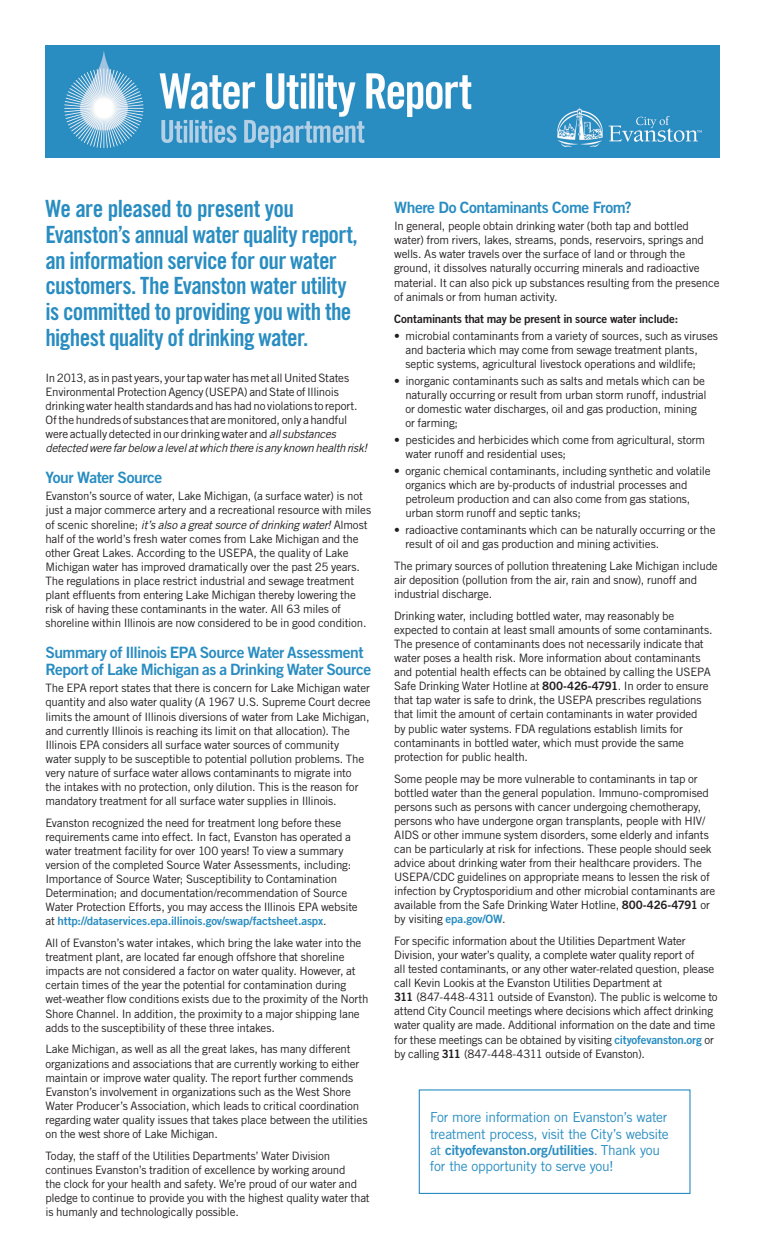
<style>
.page{position:relative;width:765px;height:1260px;background:#fff}
.page>*{position:absolute;margin:0;border:0;box-sizing:border-box;transform-origin:0 0}
.t1{font:23.75px/25.6px "Trade Gothic LT Std Bd Cn 20";letter-spacing:-.025em;color:#298dc1}
.t2{font:15.62px/17.5px "Trade Gothic LT Std Bd 2";letter-spacing:-.03em;color:#298dc1}
.t3{font:13.75px/16.2px "Trade Gothic LT Std";letter-spacing:-.02em;color:#298dc1}
.t4{font:13.75px "Trade Gothic LT Std Bd 2";letter-spacing:-.02em;color:#298dc1}
.t5{font:11.5px/14px "Trade Gothic LT Std";letter-spacing:-.015em;color:#231f20}
.t6{font:11.5px "Trade Gothic LT Std Bd 2";letter-spacing:-.015em;color:#298dc1}
.t7{font:11.5px "Trade Gothic LT Std Bd 2";letter-spacing:-.015em;color:#231f20}
.s1{font-style:italic}
.s2{font-family:"Trade Gothic LT Std";color:#231f20}
.s3{font-family:"Trade Gothic LT Std Bd 2"}
.s4{font-family:"Trade Gothic LT Std Bd 2";color:#298dc1}
.s5{font-family:"Trade Gothic LT Std"}
</style>
<div class="page">
<div style="left:419px;top:1089px;width:272px;height:105px;border:1px solid #298dc1"></div>
<img style="left:45px;top:45px;width:675px;height:113px">
<h1 class="t1" style="left:45px;top:196px;width:314px">We are pleased to present you Evanston’s annual water quality report, an information service for our water customers. The Evanston water utility is committed to providing you with the highest quality of drinking water.</h1>
<p class="t5" style="left:45px;top:371px;width:323px">In 2013, as in past years, your tap water has met all United States Environmental Protection Agency (USEPA) and State of Illinois drinking water health standards and has had no violations to report.<br>Of the hundreds of substances that are monitored, only a handful were actually detected in our drinking water and <span class="s1">all substances detected were far below a level at which there is any known health risk!</span></p>
<h2 class="t2" style="left:45px;top:469px;width:118px">Your Water Source</h2>
<p class="t5" style="left:45px;top:489px;width:327px">Evanston’s source of water, Lake Michigan, (a surface water) is not just a major commerce artery and a recreational resource with miles of scenic shoreline; <span class="s1">it’s also a great source of drinking water!</span> Almost half of the world’s fresh water comes from Lake Michigan and the other Great Lakes. According to the USEPA, the quality of Lake Michigan water has improved dramatically over the past 25 years.<br>The regulations in place restrict industrial and sewage treatment plant effluents from entering Lake Michigan thereby lowering the risk of having these contaminants in the water. All 63 miles of shoreline within Illinois are now considered to be in good condition.</p>
<h2 class="t2" style="left:45px;top:643px;width:327px">Summary of Illinois EPA Source Water Assessment<br>Report of Lake Michigan as a Drinking Water Source</h2>
<p class="t5" style="left:45px;top:681px;width:327px">The EPA report states that there is concern for Lake Michigan water quantity and also water quality (A 1967 U.S. Supreme Court decree limits the amount of Illinois diversions of water from Lake Michigan, and currently Illinois is reaching its limit on that allocation). The Illinois EPA considers all surface water sources of community<br>water supply to be susceptible to potential pollution problems. The very nature of surface water allows contaminants to migrate into<br>the intakes with no protection, only dilution. This is the reason for mandatory treatment for all surface water supplies in Illinois.</p>
<p class="t5" style="left:45px;top:816px;width:314px">Evanston recognized the need for treatment long before these requirements came into effect. In fact, Evanston has operated a water treatment facility for over 100 years! To view a summary version of the completed Source Water Assessments, including:<br>Importance of Source Water; Susceptibility to Contamination Determination; and documentation/recommendation of Source Water Protection Efforts, you may access the Illinois EPA website</p>
<p class="t6" style="left:45px;top:914px;width:283px"><span class="s2">at</span> http://dataservices.epa.illinois.gov/swap/factsheet.aspx<span class="s2">.</span></p>
<p class="t5" style="left:45px;top:936px;width:325px">All of Evanston’s water intakes, which bring the lake water into the treatment plant, are located far enough offshore that shoreline impacts are not considered a factor on water quality. However, at certain times of the year the potential for contamination during wet-weather flow conditions exists due to the proximity of the North Shore Channel. In addition, the proximity to a major shipping lane adds to the susceptibility of these three intakes.</p>
<p class="t5" style="left:45px;top:1042px;width:324px">Lake Michigan, as well as all the great lakes, has many different organizations and associations that are currently working to either maintain or improve water quality. The report further commends Evanston’s involvement in organizations such as the West Shore Water Producer’s Association, which leads to critical coordination regarding water quality issues that takes place between the utilities on the west shore of Lake Michigan.</p>
<p class="t5" style="left:45px;top:1149px;width:326px">Today, the staff of the Utilities Departments’ Water Division continues Evanston’s tradition of excellence by working around<br>the clock for your health and safety. We’re proud of our water and pledge to continue to provide you with the highest quality water that is humanly and technologically possible.</p>
<h2 class="t2" style="left:394px;top:199px;width:239px">Where Do Contaminants Come From?</h2>
<p class="t5" style="left:394px;top:219px;width:327px">In general, people obtain drinking water (both tap and bottled water) from rivers, lakes, streams, ponds, reservoirs, springs and wells. As water travels over the surface of land or through the ground, it dissolves naturally occurring minerals and radioactive material. It can also pick up substances resulting from the presence of animals or from human activity.</p>
<p class="t7" style="left:394px;top:311px;width:286px">Contaminants that may be present in source water include:</p>
<p class="t5" style="left:405px;top:328px;width:314px;text-indent:-11px">• microbial contaminants from a variety of sources, such as viruses and bacteria which may come from sewage treatment plants, septic systems, agricultural livestock operations and wildlife;</p>
<p class="t5" style="left:405px;top:373px;width:303px;text-indent:-11px">• inorganic contaminants such as salts and metals which can be naturally occurring or result from urban storm runoff, industrial or domestic water discharges, oil and gas production, mining or farming;</p>
<p class="t5" style="left:405px;top:433px;width:301px;text-indent:-11px">• pesticides and herbicides which come from agricultural, storm water runoff and residential uses;</p>
<p class="t5" style="left:405px;top:464px;width:307px;text-indent:-11px">• organic chemical contaminants, including synthetic and volatile organics which are by-products of industrial processes and petroleum production and can also come from gas stations, urban storm runoff and septic tanks;</p>
<p class="t5" style="left:405px;top:523px;width:312px;text-indent:-11px">• radioactive contaminants which can be naturally occurring or the result of oil and gas production and mining activities.</p>
<p class="t5" style="left:394px;top:559px;width:325px">The primary sources of pollution threatening Lake Michigan include air deposition (pollution from the air, rain and snow), runoff and industrial discharge.</p>
<p class="t5" style="left:394px;top:609px;width:320px">Drinking water, including bottled water, may reasonably be expected to contain at least small amounts of some contaminants.<br>The presence of contaminants does not necessarily indicate that water poses a health risk. More information about contaminants and potential health effects can be obtained by calling the USEPA Safe Drinking Water Hotline at <span class="s3">800-426-4791</span>. In order to ensure that tap water is safe to drink, the USEPA prescribes regulations that limit the amount of certain contaminants in water provided<br>by public water systems. FDA regulations establish limits for contaminants in bottled water, which must provide the same protection for public health.</p>
<p class="t5" style="left:394px;top:771px;width:323px">Some people may be more vulnerable to contaminants in tap or bottled water than the general population. Immuno-compromised persons such as persons with cancer undergoing chemotherapy, persons who have undergone organ transplants, people with HIV/ AIDS or other immune system disorders, some elderly and infants can be particularly at risk for infections. These people should seek advice about drinking water from their healthcare providers. The USEPA/CDC guidelines on appropriate means to lessen the risk of infection by Cryptosporidium and other microbial contaminants are available from the Safe Drinking Water Hotline, <span class="s3">800-426-4791</span> or by visiting <span class="s4">epa.gov/OW</span>.</p>
<p class="t5" style="left:394px;top:934px;width:325px">For specific information about the Utilities Department Water Division, your water’s quality, a complete water quality report of<br>all tested contaminants, or any other water-related question, please call Kevin Lookis at the Evanston Utilities Department at<br><span class="s3">311</span> (847-448-4311 outside of Evanston). The public is welcome to attend City Council meetings where decisions which affect drinking water quality are made. Additional information on the date and time for these meetings can be obtained by visiting <span class="s4">cityofevanston.org</span> or by calling <span class="s3">311</span> (847-448-4311 outside of Evanston).</p>
<p class="t3" style="left:430px;top:1109px;width:240px">For more information on Evanston’s water treatment process, visit the City’s website</p>
<p class="t4" style="left:430px;top:1141px;width:232px"><span class="s5">at</span> cityofevanston.org/utilities<span class="s5">. Thank you</span></p>
<p class="t3" style="left:430px;top:1158px;width:185px">for the opportunity to serve you!</p>
</div>
